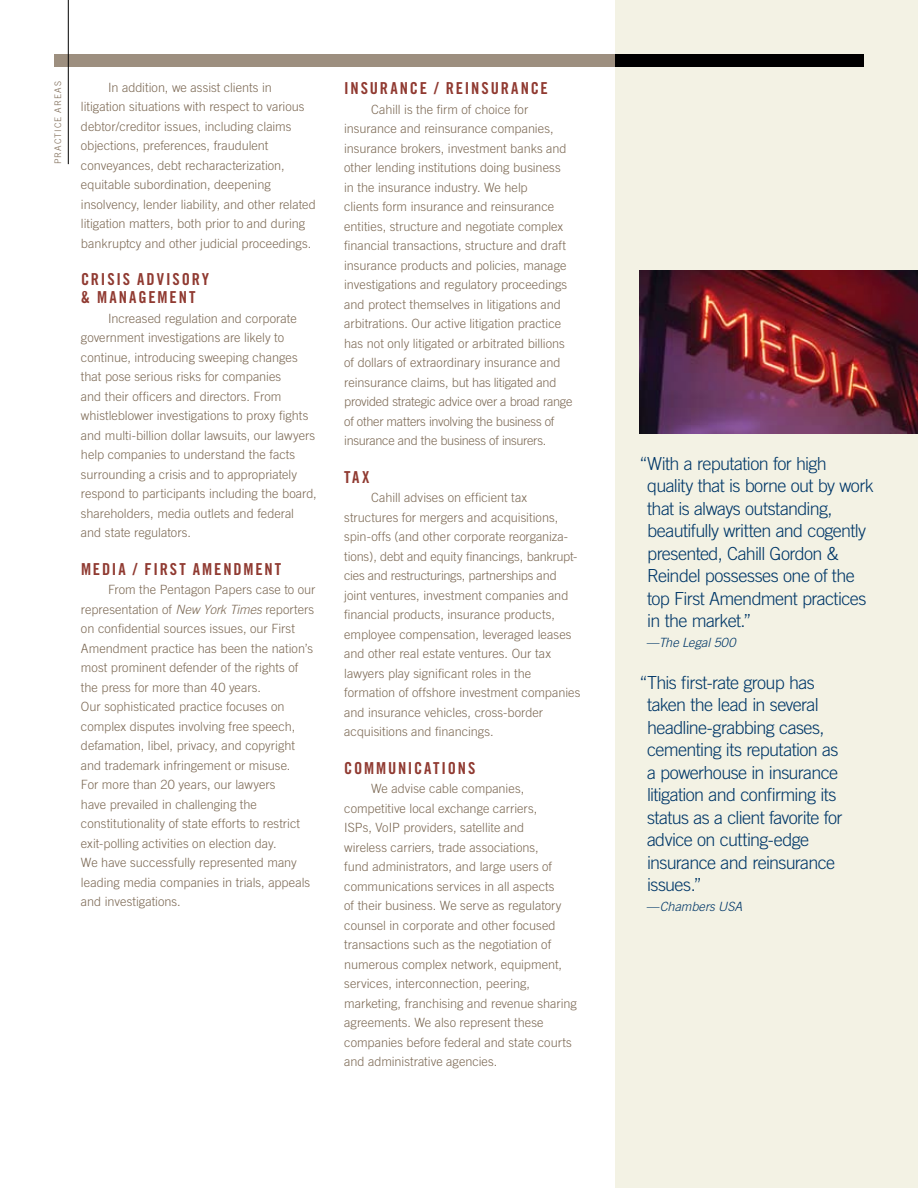
<style>
.page{position:relative;width:918px;height:1188px;background:#fff}
.page>*{position:absolute;margin:0;border:0;box-sizing:border-box;transform-origin:0 0}
.t1{font:300 18px/22.5px "Trade Gothic";letter-spacing:-.035em;color:#003768}
.t2{font:16.5px "Trade Gothic Bold Cond Twenty";letter-spacing:.11em;color:#903a31}
.t3{font:300 12.75px/19.5px "Trade Gothic";color:#7d6a55}
.t4{font:italic 300 12.75px "Trade Gothic";color:#003768}
.t5{font:300 9px "Trade Gothic";letter-spacing:.11em;color:#7d6a55}
.s1{font-style:italic}
</style>
<div class="page">
<div style="left:615px;top:0;width:303px;height:1188px;background:#f3f2e4"></div>
<img style="left:640px;top:271px;width:278px;height:163px">
<div style="left:54px;top:54px;width:561px;height:12px;background:#9d8f7f"></div>
<div style="left:615px;top:54px;width:249px;height:12px;background:#000"></div>
<hr style="left:68px;top:0;width:1px;height:164px;background:#000">
<p class="t5" style="left:53px;top:164px;width:85px;rotate:-90deg">PRACTICE AREAS</p>
<p class="t3" style="left:81px;top:77px;width:236px;text-indent:27px">In addition, we assist clients in litigation situations with respect to various debtor/creditor issues, including claims objections, preferences, fraudulent conveyances, debt recharacterization, equitable subordination, deepening insolvency, lender liability, and other related litigation matters, both prior to and during bankruptcy and other judicial proceedings.</p>
<p class="t2" style="left:81px;top:269px;width:19px">CRISIS</p>
<p class="t2" style="left:137px;top:269px;width:38px">ADVISOR</p>
<p class="t2" style="left:202px;top:269px;width:9px">Y</p>
<p class="t2" style="left:81px;top:287px;width:78px">&amp; MANAGEMENT</p>
<p class="t3" style="left:81px;top:308px;width:237px;text-indent:27px">Increased regulation and corporate government investigations are likely to continue, introducing sweeping changes that pose serious risks for companies<br>and their officers and directors. From whistleblower investigations to proxy fights and multi-billion dollar lawsuits, our lawyers help companies to understand the facts surrounding a crisis and to appropriately respond to participants including the board, shareholders, media outlets and federal and state regulators.</p>
<p class="t2" style="left:81px;top:559px;width:21px">MEDIA</p>
<p class="t2" style="left:133px;top:559px;width:30px">/ FIRST</p>
<p class="t2" style="left:193px;top:559px;width:21px">AMENDMENT</p>
<p class="t3" style="left:81px;top:580px;width:236px;text-indent:27px">From the Pentagon Papers case to our representation of <span class="s1">New York Times</span> reporters on confidential sources issues, our First Amendment practice has been the nation’s most prominent defender of the rights of the press for more than 40 years.<br>Our sophisticated practice focuses on complex disputes involving free speech, defamation, libel, privacy, and copyright and trademark infringement or misuse.<br>For more than 20 years, our lawyers<br>have prevailed in challenging the constitutionality of state efforts to restrict exit-polling activities on election day.<br>We have successfully represented many leading media companies in trials, appeals and investigations.</p>
<p class="t2" style="left:344px;top:78px;width:17px">INSURANCE</p>
<p class="t2" style="left:434px;top:78px;width:32px">/ REINSURANCE</p>
<p class="t3" style="left:344px;top:99px;width:230px;text-indent:27px">Cahill is the firm of choice for insurance and reinsurance companies, insurance brokers, investment banks and other lending institutions doing business in the insurance industry. We help<br>clients form insurance and reinsurance entities, structure and negotiate complex financial transactions, structure and draft insurance products and policies, manage investigations and regulatory proceedings and protect themselves in litigations and arbitrations. Our active litigation practice has not only litigated or arbitrated billions of dollars of extraordinary insurance and reinsurance claims, but has litigated and provided strategic advice over a broad range of other matters involving the business of insurance and the business of insurers.</p>
<p class="t2" style="left:344px;top:467px;width:27px">TAX</p>
<p class="t3" style="left:344px;top:488px;width:238px;text-indent:27px">Cahill advises on efficient tax structures for mergers and acquisitions, spin-offs (and other corporate reorganiza&shy;tions), debt and equity financings, bankrupt&shy;cies and restructurings, partnerships and joint ventures, investment companies and financial products, insurance products, employee compensation, leveraged leases and other real estate ventures. Our tax lawyers play significant roles in the formation of offshore investment companies and insurance vehicles, cross-border acquisitions and financings.</p>
<p class="t2" style="left:344px;top:758px;width:21px">COMMUNICATIONS</p>
<p class="t3" style="left:344px;top:779px;width:234px;text-indent:27px">We advise cable companies, competitive local exchange carriers,<br>ISPs, VoIP providers, satellite and<br>wireless carriers, trade associations,<br>fund administrators, and large users of communications services in all aspects<br>of their business. We serve as regulatory counsel in corporate and other focused transactions such as the negotiation of numerous complex network, equipment, services, interconnection, peering, marketing, franchising and revenue sharing agreements. We also represent these companies before federal and state courts and administrative agencies.</p>
<h1 class="t1" style="left:647px;top:452px;width:228px;text-indent:-8px">“With a reputation for high quality that is borne out by work that is always outstanding, beautifully written and cogently presented, Cahill Gordon &amp;<br>Reindel possesses one of the top First Amendment practices in the market.”</h1>
<p class="t4" style="left:646px;top:635px;width:91px">—The Legal 500</p>
<p class="t1" style="left:647px;top:671px;width:197px;text-indent:-7px">“This first-rate group has taken the lead in several headline‑grabbing cases, cementing its reputation as a powerhouse in insurance litigation and confirming its status as a client favorite for advice on cutting‑edge insurance and reinsurance issues.”</p>
<p class="t4" style="left:646px;top:899px;width:97px">—Chambers USA</p>
</div>
